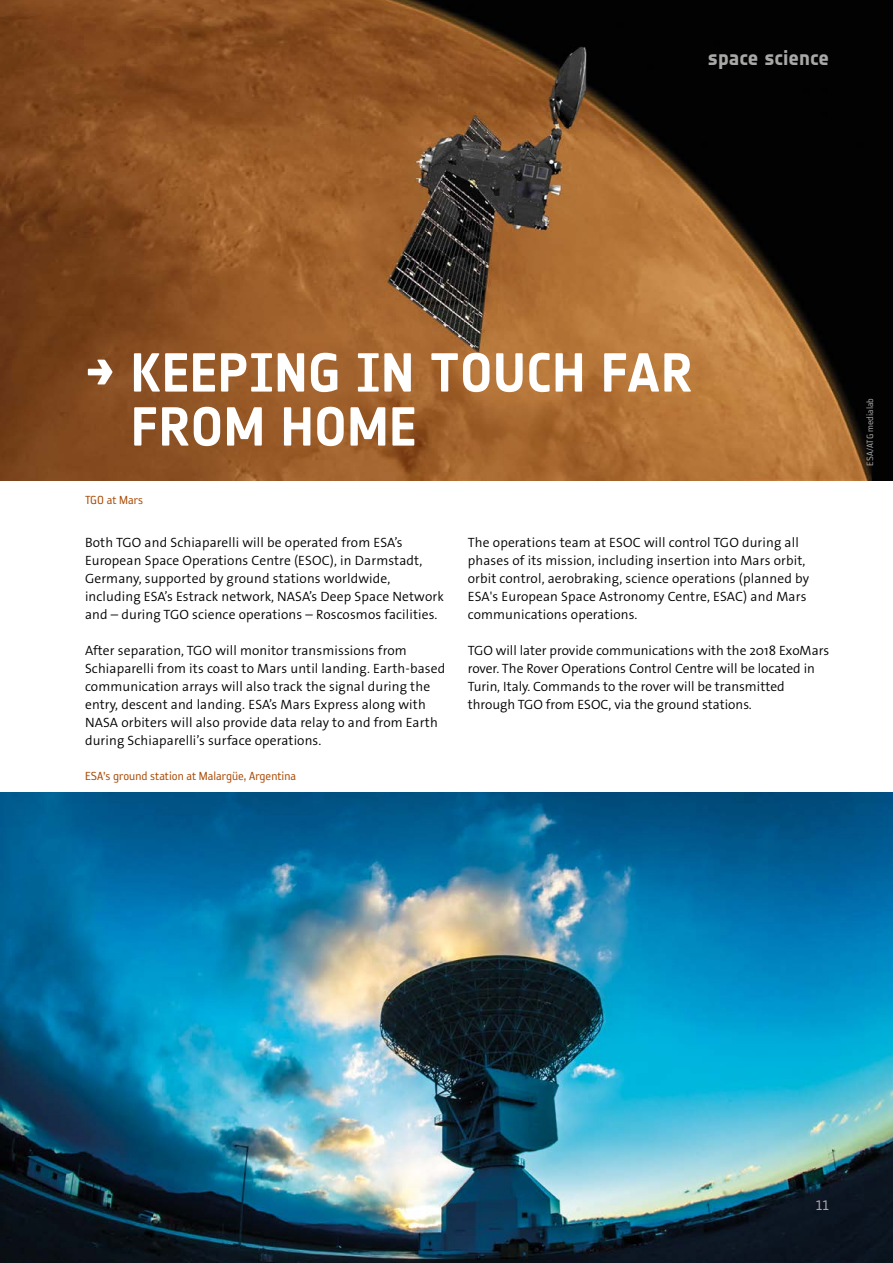
<style>
.page{position:relative;width:893px;height:1263px;background:#fff}
.page>*{position:absolute;margin:0;border:0;box-sizing:border-box;transform-origin:0 0}
.t1{font:700 54px/54px "Notes Esa";letter-spacing:.01em;color:#fff}
.t2{font:21px "Notes Style Bold Tf";color:#a8a8a7}
.t3{font:300 13.5px/18px "The Sans Os F";letter-spacing:.01em;color:#000}
.t4{font:13.5px "Reykjavik One OT A Gauge";color:#aa4b07}
.t5{font:13.5px "Notes Esa";color:#a8a8a7}
.t6{font:10.5px "Reykjavik One OT A Gauge";color:#a8a8a7}
</style>
<div class="page">
<img style="left:0;top:793px;width:893px;height:470px">
<img style="left:0;top:0;width:893px;height:480px">
<h2 class="t2" style="left:708px;top:46px;width:123px">space science</h2>
<h1 class="t1" style="left:131px;top:346px;width:563px;text-indent:-46px">→ KEEPING IN TOUCH FAR<br>FROM HOME</h1>
<p class="t4" style="left:85px;top:493px;width:60px">TGO at Mars</p>
<p class="t3" style="left:85px;top:533px;width:360px">Both TGO and Schiaparelli will be operated from ESA’s European Space Operations Centre (ESOC), in Darmstadt, Germany, supported by ground stations worldwide, including ESA’s Estrack network, NASA’s Deep Space Network and – during TGO science operations – Roscosmos facilities.</p>
<p class="t3" style="left:85px;top:641px;width:362px">After separation, TGO will monitor transmissions from Schiaparelli from its coast to Mars until landing. Earth-based communication arrays will also track the signal during the entry, descent and landing. ESA’s Mars Express along with NASA orbiters will also provide data relay to and from Earth during Schiaparelli’s surface operations.</p>
<p class="t4" style="left:85px;top:769px;width:213px">ESA’s ground station at Malargüe, Argentina</p>
<p class="t3" style="left:468px;top:533px;width:343px">The operations team at ESOC will control TGO during all phases of its mission, including insertion into Mars orbit, orbit control, aerobraking, science operations (planned by ESA's European Space Astronomy Centre, ESAC) and Mars communications operations.</p>
<p class="t3" style="left:468px;top:641px;width:363px">TGO will later provide communications with the 2018 ExoMars rover. The Rover Operations Control Centre will be located in Turin, Italy. Commands to the rover will be transmitted through TGO from ESOC, via the ground stations.</p>
<p class="t6" style="left:865px;top:466px;width:69px;rotate:-90deg">ESA/ATG medialab</p>
<p class="t5" style="left:816px;top:1197px;width:15px">11</p>
</div>
